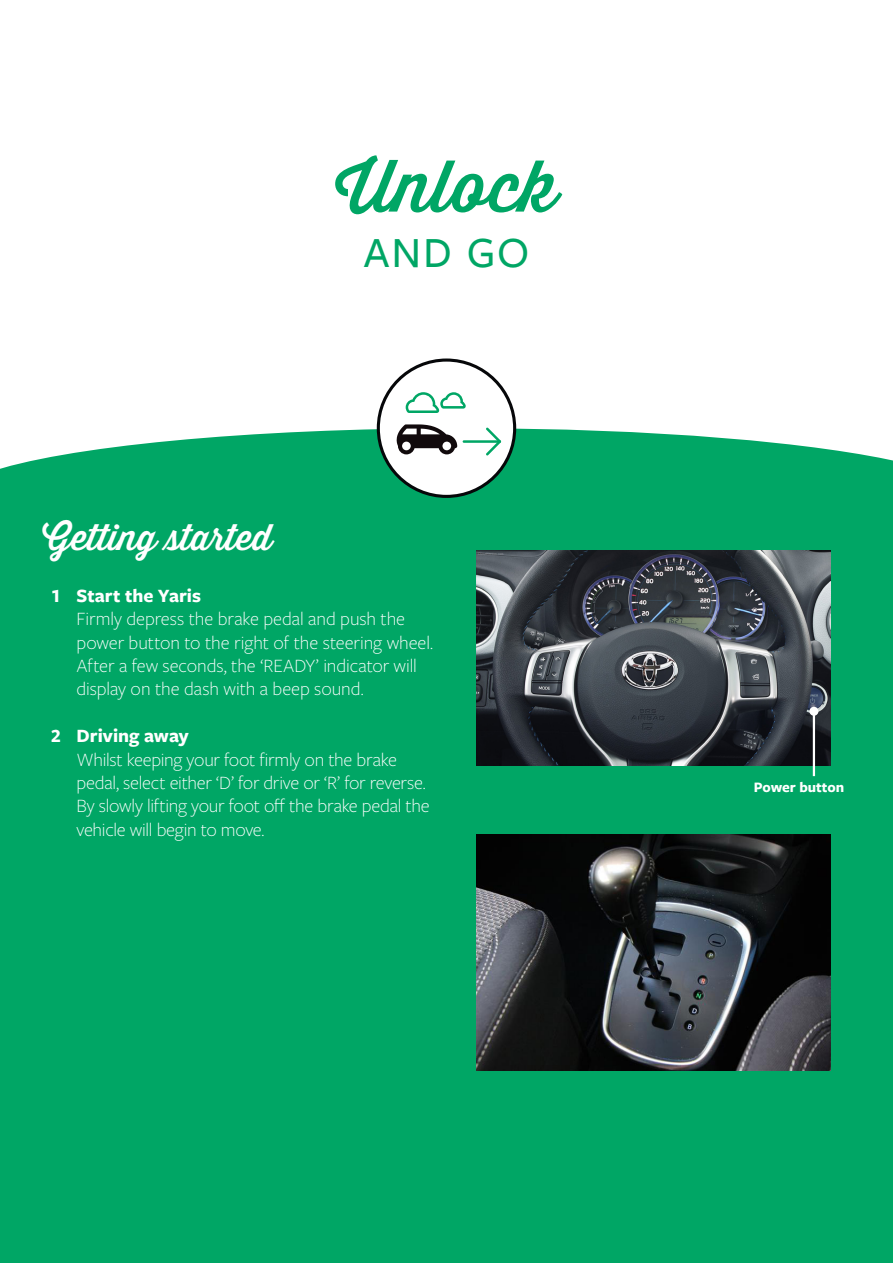
<style>
.page{position:relative;width:893px;height:1263px;background:#fff}
.page>*{position:absolute;margin:0;border:0;box-sizing:border-box;transform-origin:0 0}
.t1{font:500 71.1px "Thirsty Script";color:#00a665}
.t2{font:500 44.7px "Freight Sans Pro";color:#00a665}
.t3{font:500 36px "Thirsty Script";color:#fff}
.t4{font:300 19.5px/23.4px "Freight Sans Pro";letter-spacing:-.01em;color:#fff}
.t5{font:700 15px "Freight Sans Pro";color:#fff}
.s1{font-weight:700}
</style>
<div class="page">
<div style="left:0;top:428px;width:893px;height:835px;background:#00a665"></div>
<div style="left:377px;top:358px;width:139px;height:140px;background:#fff;border:3px solid #060709;border-radius:50%"></div>
<svg style="left:406px;top:392px;width:60px;height:21px"></svg>
<svg style="left:396px;top:424px;width:61px;height:30px"></svg>
<svg style="left:486px;top:427px;width:14px;height:28px"></svg>
<hr style="left:463px;top:440px;width:38px;height:3px;background:#00a665">
<img style="left:477px;top:551px;width:354px;height:214px">
<hr style="left:813px;top:711px;width:2px;height:64px;background:#fff">
<div style="left:809px;top:707px;width:9px;height:9px;background:#fff;border-radius:50%"></div>
<img style="left:477px;top:835px;width:354px;height:236px">
<p class="t1" style="left:335px;top:134px;width:224px">Unlock</p>
<p class="t2" style="left:364px;top:223px;width:167px">AND GO</p>
<p class="t3" style="left:43px;top:511px;width:232px">Getting started</p>
<p class="t4" style="left:77px;top:583px;width:358px;text-indent:-26px"><span class="s1">1 Start the Yaris<br></span>Firmly depress the brake pedal and push the power button to the right of the steering wheel.<br>After a few seconds, the ‘READY’ indicator will display on the dash with a beep sound.</p>
<p class="t4" style="left:77px;top:723px;width:355px;text-indent:-26px"><span class="s1">2 Driving away<br></span>Whilst keeping your foot firmly on the brake pedal, select either ‘D’ for drive or ‘R’ for reverse.<br>By slowly lifting your foot off the brake pedal the vehicle will begin to move.</p>
<p class="t5" style="left:754px;top:777px;width:92px">Power button</p>
</div>
